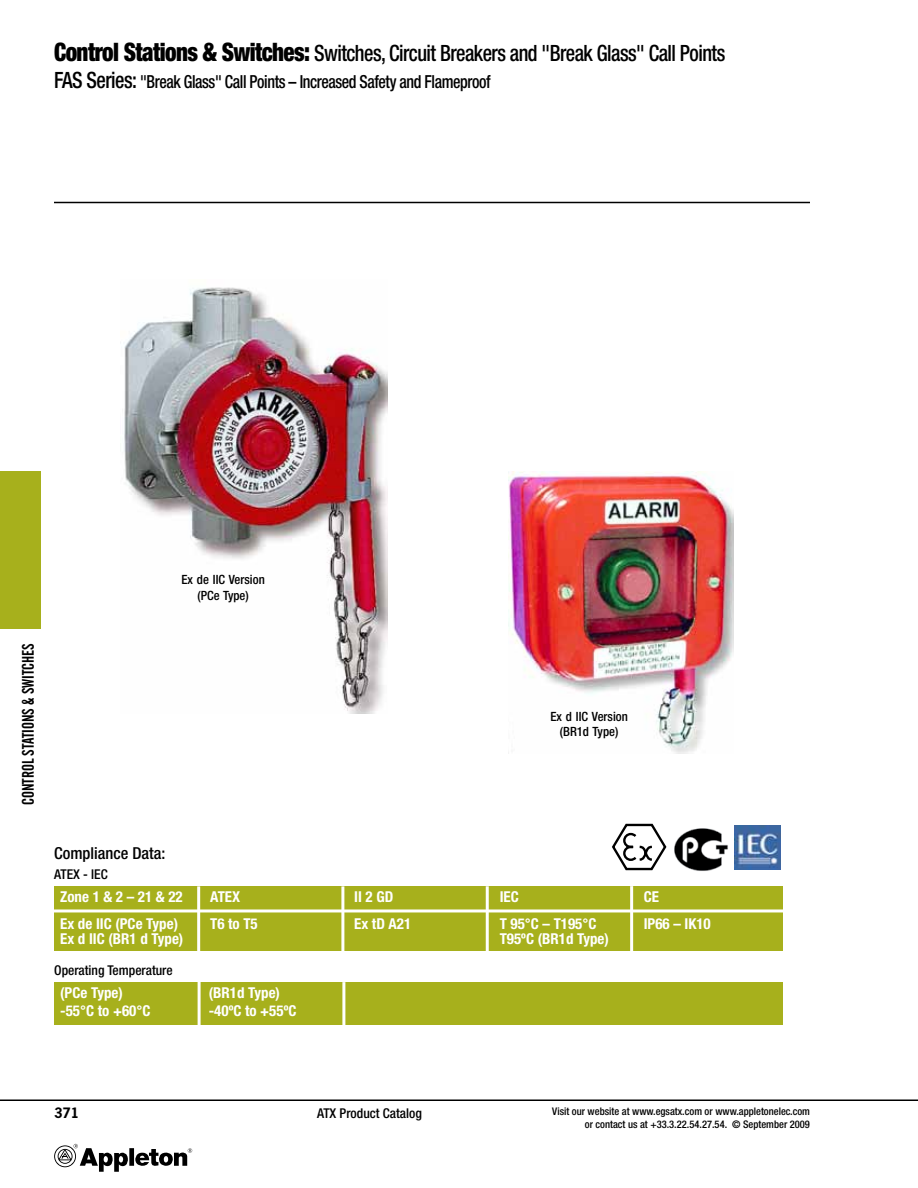
<style>
.page{position:relative;width:918px;height:1188px;background:#fff}
.page>*{position:absolute;margin:0;border:0;box-sizing:border-box;transform-origin:0 0}
.t1{font:500 condensed 22.5px "Helvetica Neue";letter-spacing:-.025em;color:#000;scale:.9 1}
.t2{font:500 condensed 18px "Helvetica Neue";letter-spacing:-.025em;color:#000;scale:.89 1}
.t3{font:16.5px "Alternate Gothic No 2 BT";letter-spacing:-.01em;color:#000}
.t4{font:500 condensed 16.5px "Helvetica Neue";color:#000}
.t5{font:700 condensed 15px "Helvetica Neue";color:#fff}
.t6{font:500 condensed 13.5px "Helvetica Neue";color:#000}
.t7{font:700 13.5px "News Gothic Std";color:#000}
.t8{font:500 condensed 12.75px/15.3px "Helvetica Neue";color:#000;text-align:center}
.t9{font:500 condensed 10.5px/12.6px "Helvetica Neue";color:#000;text-align:right}
.s1{font-weight:900;font-size:25.5px}
.s2{font-size:22.5px}
</style>
<div class="page">
<hr style="left:54px;top:202px;width:756px;height:1px;background:#000">
<div style="left:129px;top:1148px;width:5px;height:18px;background:#000"></div>
<svg style="left:135px;top:1148px;width:57px;height:18px"></svg>
<svg style="left:54px;top:1144px;width:74px;height:28px"></svg>
<hr style="left:0;top:1100px;width:918px;height:1px;background:#000">
<div style="left:0;top:472px;width:40px;height:157px;background:#a7b01c"></div>
<div style="left:54px;top:886px;width:729px;height:65px;background:#a7b01c"></div>
<hr style="left:54px;top:909px;width:729px;height:3px;background:#fff">
<hr style="left:197px;top:886px;width:3px;height:66px;background:#fff">
<hr style="left:341px;top:886px;width:3px;height:71px;background:#fff">
<hr style="left:486px;top:886px;width:3px;height:66px;background:#fff">
<hr style="left:630px;top:886px;width:3px;height:66px;background:#fff">
<div style="left:54px;top:983px;width:729px;height:42px;background:#a7b01c"></div>
<svg style="left:612px;top:824px;width:54px;height:46px"></svg>
<img style="left:674px;top:828px;width:54px;height:43px">
<img style="left:735px;top:825px;width:45px;height:45px">
<hr style="left:198px;top:982px;width:3px;height:44px;background:#fff">
<hr style="left:342px;top:982px;width:3px;height:44px;background:#fff">
<img style="left:120px;top:287px;width:268px;height:427px">
<img style="left:508px;top:471px;width:225px;height:283px">
<h1 class="t1" style="left:54px;top:40px;width:747px"><span class="s1">Control Stations &amp; Switches:</span> Switches, Circuit Breakers and "Break Glass" Call Points</h1>
<p class="t2" style="left:54px;top:71px;width:492px"><span class="s2">FAS Series:</span> "Break Glass" Call Points – Increased Safety and Flameproof</p>
<p class="t3" style="left:19px;top:805px;width:162px;rotate:-90deg">CONTROL STATIONS &amp; SWITCHES</p>
<p class="t8" style="left:181px;top:572px;width:85px">Ex de IIC Version (PCe Type)</p>
<p class="t8" style="left:550px;top:709px;width:79px">Ex d IIC Version (BR1d Type)</p>
<p class="t4" style="left:54px;top:844px;width:113px">Compliance Data:</p>
<p class="t5" style="left:60px;top:888px;width:124px">Zone 1 &amp; 2 – 21 &amp; 22</p>
<p class="t5" style="left:210px;top:888px;width:31px">ATEX</p>
<p class="t5" style="left:354px;top:888px;width:41px">II 2 GD</p>
<p class="t5" style="left:500px;top:888px;width:21px">IEC</p>
<p class="t5" style="left:644px;top:888px;width:17px">CE</p>
<p class="t5" style="left:60px;top:915px;width:119px">Ex de IIC (PCe Type)</p>
<p class="t5" style="left:210px;top:915px;width:49px">T6 to T5</p>
<p class="t5" style="left:354px;top:915px;width:59px">Ex tD A21</p>
<p class="t5" style="left:500px;top:915px;width:98px">T 95°C – T195°C</p>
<p class="t5" style="left:644px;top:915px;width:69px">IP66 – IK10</p>
<p class="t5" style="left:60px;top:930px;width:125px">Ex d IIC (BR1 d Type)</p>
<p class="t5" style="left:500px;top:930px;width:111px">T95ºC (BR1d Type)</p>
<p class="t6" style="left:54px;top:962px;width:120px">Operating Temperature</p>
<p class="t5" style="left:60px;top:984px;width:64px">(PCe Type)</p>
<p class="t5" style="left:209px;top:984px;width:73px">(BR1d Type)</p>
<p class="t5" style="left:60px;top:1002px;width:92px">-55°C to +60°C</p>
<p class="t5" style="left:209px;top:1002px;width:89px">-40ºC to +55ºC</p>
<p class="t6" style="left:54px;top:866px;width:55px">ATEX - IEC</p>
<p class="t7" style="left:54px;top:1103px;width:27px">371</p>
<p class="t9" style="left:552px;top:1105px;width:259px">Visit our website at www.egsatx.com or www.appletonelec.com or contact us at +33.3.22.54.27.54. © September 2009</p>
<p class="t6" style="left:317px;top:1105px;width:106px">ATX Product Catalog</p>
</div>
